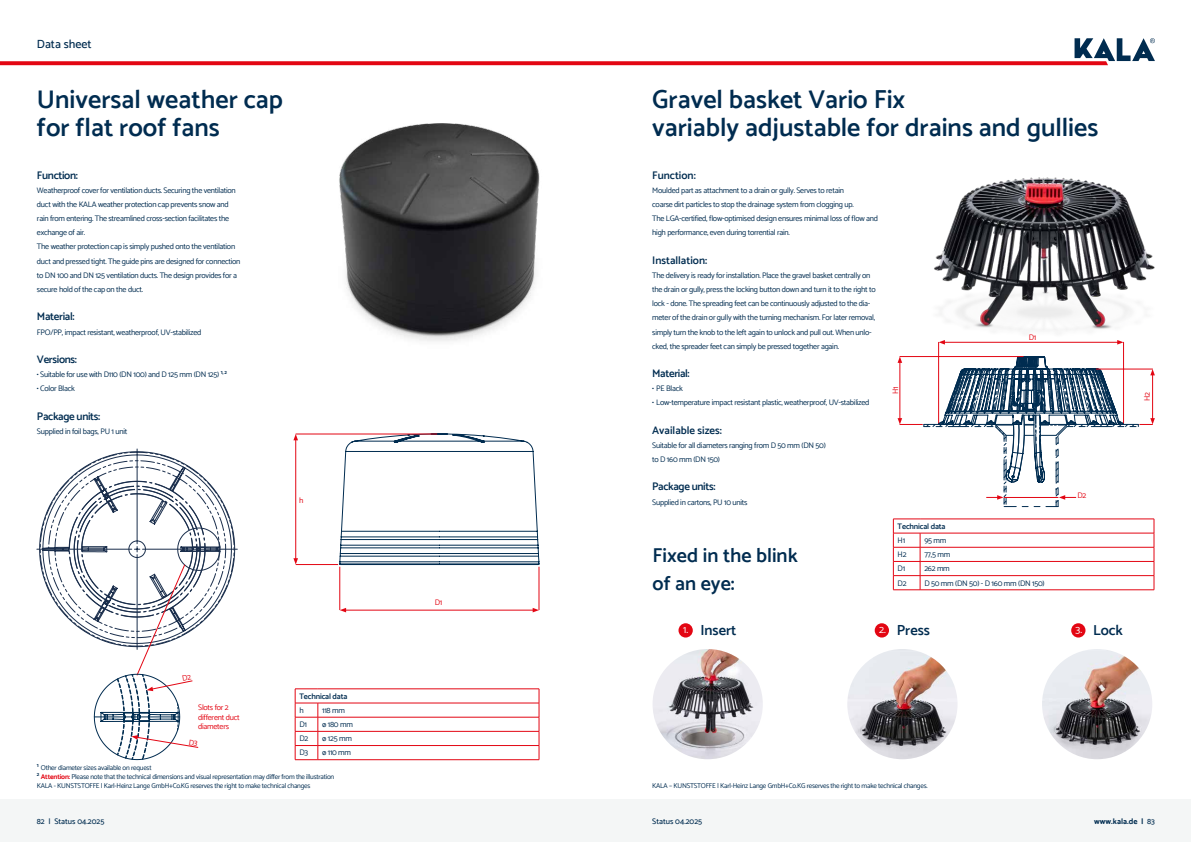
<style>
.page{position:relative;width:1191px;height:842px;background:#fff}
.page>*{position:absolute;margin:0;border:0;box-sizing:border-box;transform-origin:0 0}
.t1{font:600 26px/28px "Catamaran";color:#002c50}
.t2{font:600 20px/28px "Catamaran";color:#002c50}
.t3{font:600 14.6px "Catamaran";letter-spacing:-.005em;color:#002c50}
.t4{font:500 12px "Catamaran";color:#002c50}
.t5{font:600 11px "Catamaran";letter-spacing:-.03em;color:#002c50}
.t6{font:600 11px "Catamaran";color:#002c50}
.t7{font:8px/14.2px "Catamaran";letter-spacing:-.03em;color:#002c50}
.t8{font:8px/9.6px "Catamaran";letter-spacing:-.03em;color:#e30613}
.t9{font:500 8px "Catamaran";color:#002c50}
.t10{font:600 8px "Catamaran";letter-spacing:-.02em;color:#002c50}
.t11{font:700 8px "Catamaran";color:#002c50}
.t12{font:7px/9px "Catamaran";letter-spacing:-.03em;color:#002c50}
.s1{font-weight:700;color:#e30613}
.s2{font-weight:400;font-size:10.5px;color:#fff}
.s3{font-weight:500}
</style>
<div class="page">
<div style="left:0;top:799px;width:595px;height:43px;background:#f4f6f6"></div>
<div style="left:596px;top:799px;width:595px;height:43px;background:#f4f6f6"></div>
<svg style="left:0;top:38px;width:1155px;height:27px"></svg>
<hr style="left:318px;top:689px;width:221px;height:1px;background:#e30613">
<hr style="left:318px;top:703px;width:221px;height:1px;background:#e30613">
<hr style="left:318px;top:717px;width:221px;height:1px;background:#e30613">
<hr style="left:318px;top:731px;width:221px;height:1px;background:#e30613">
<hr style="left:318px;top:745px;width:221px;height:1px;background:#e30613">
<svg style="left:539px;top:689px;width:1px;height:70px"></svg>
<svg style="left:295px;top:689px;width:24px;height:71px"></svg>
<hr style="left:318px;top:759px;width:221px;height:1px;background:#e30613">
<hr style="left:137px;top:449px;width:1px;height:95px;background:#1a2e4c">
<hr style="left:37px;top:549px;width:95px;height:1px;background:#1a2e4c">
<hr style="left:142px;top:549px;width:95px;height:1px;background:#1a2e4c">
<img style="left:339px;top:123px;width:201px;height:218px">
<svg style="left:339px;top:433px;width:200px;height:132px"></svg>
<hr style="left:539px;top:567px;width:1px;height:43px;background:#e30613">
<hr style="left:339px;top:567px;width:1px;height:43px;background:#e30613">
<hr style="left:295px;top:434px;width:142px;height:1px;background:#e30613">
<hr style="left:296px;top:564px;width:42px;height:1px;background:#e30613">
<hr style="left:295px;top:439px;width:1px;height:121px;background:#e30613">
<svg style="left:293px;top:558px;width:5px;height:6px"></svg>
<svg style="left:293px;top:434px;width:5px;height:6px"></svg>
<hr style="left:344px;top:610px;width:190px;height:1px;background:#e30613">
<svg style="left:340px;top:608px;width:6px;height:4px"></svg>
<svg style="left:532px;top:608px;width:7px;height:4px"></svg>
<hr style="left:920px;top:519px;width:234px;height:1px;background:#e30613">
<hr style="left:920px;top:533px;width:234px;height:1px;background:#e30613">
<hr style="left:920px;top:547px;width:234px;height:1px;background:#e30613">
<hr style="left:920px;top:561px;width:234px;height:1px;background:#e30613">
<hr style="left:920px;top:575px;width:234px;height:1px;background:#e30613">
<svg style="left:1153px;top:519px;width:1px;height:71px"></svg>
<svg style="left:893px;top:519px;width:28px;height:72px"></svg>
<hr style="left:920px;top:590px;width:234px;height:1px;background:#e30613">
<img style="left:934px;top:177px;width:221px;height:154px">
<svg style="left:897px;top:340px;width:257px;height:167px"></svg>
<img style="left:652px;top:649px;width:111px;height:110px;border-radius:55px">
<img style="left:1042px;top:649px;width:110px;height:110px;border-radius:55px">
<img style="left:847px;top:649px;width:110px;height:110px;border-radius:55px">
<div style="left:678px;top:623px;width:15px;height:14px;background:#e30613;border-radius:50%"></div>
<div style="left:874px;top:623px;width:15px;height:14px;background:#e30613;border-radius:50%"></div>
<div style="left:1071px;top:623px;width:14px;height:14px;background:#e30613;border-radius:50%"></div>
<svg style="left:39px;top:451px;width:196px;height:309px"></svg>
<h3 class="t4" style="left:37px;top:36px;width:56px">Data sheet</h3>
<h1 class="t1" style="left:37px;top:85px;width:247px">Universal weather cap for flat roof fans</h1>
<h3 class="t5" style="left:37px;top:168px;width:42px">Function:</h3>
<p class="t7" style="left:37px;top:183px;width:205px">Weatherproof cover for ventilation ducts. Securing the ventilation duct with the KALA weather protection cap prevents snow and rain from entering. The streamlined cross-section facilitates the exchange of air.<br>The weather protection cap is simply pushed onto the ventilation duct and pressed tight. The guide pins are designed for connection to DN 100 and DN 125 ventilation ducts. The design provides for a secure hold of the cap on the duct.</p>
<h3 class="t5" style="left:37px;top:310px;width:39px">Material:</h3>
<p class="t7" style="left:37px;top:325px;width:166px">FPO/PP, impact resistant, weatherproof, UV-stabilized</p>
<h3 class="t5" style="left:37px;top:353px;width:41px">Versions:</h3>
<p class="t7" style="left:37px;top:367px;width:192px">• Suitable for use with D110 (DN 100) and D 125 mm (DN 125) <sup>1,</sup> <sup>2</sup></p>
<p class="t7" style="left:37px;top:381px;width:40px">• Color Black</p>
<h3 class="t5" style="left:37px;top:409px;width:65px">Package units:</h3>
<p class="t7" style="left:37px;top:424px;width:92px">Supplied in foil bags, PU 1 unit</p>
<p class="t8" style="left:299px;top:496px;width:6px">h</p>
<p class="t10" style="left:299px;top:691px;width:49px">Technical data</p>
<p class="t7" style="left:299px;top:703px;width:6px">h</p>
<p class="t7" style="left:322px;top:703px;width:24px">118 mm</p>
<p class="t7" style="left:299px;top:717px;width:9px">D1</p>
<p class="t7" style="left:322px;top:717px;width:32px">ø 180 mm</p>
<p class="t7" style="left:299px;top:731px;width:10px">D2</p>
<p class="t7" style="left:322px;top:731px;width:31px">ø 125 mm</p>
<p class="t7" style="left:299px;top:745px;width:10px">D3</p>
<p class="t7" style="left:322px;top:745px;width:30px">ø 110 mm</p>
<p class="t12" style="left:37px;top:763px;width:299px"><sup>1</sup> Other diameter sizes available on request<br><sup>2</sup> <span class="s1">Attention:</span> Please note that the technical dimensions and visual representation may differ from the illustration<br>KALA - KUNSTSTOFFE | Karl-Heinz Lange GmbH+Co.KG reserves the right to make technical changes</p>
<p class="t8" style="left:198px;top:703px;width:43px">Slots for 2 different duct diameters</p>
<p class="t8" style="left:435px;top:597px;width:9px">D1</p>
<h1 class="t1" style="left:652px;top:85px;width:448px">Gravel basket Vario Fix<br>variably adjustable for drains and gullies</h1>
<h3 class="t6" style="left:652px;top:168px;width:45px">Function:</h3>
<p class="t7" style="left:652px;top:183px;width:227px">Moulded part as attachment to a drain or gully. Serves to retain<br>coarse dirt particles to stop the drainage system from clogging up.<br>The LGA-certified, flow-optimised design ensures minimal loss of flow and high performance, even during torrential rain.</p>
<h3 class="t6" style="left:652px;top:253px;width:57px">Installation:</h3>
<p class="t7" style="left:652px;top:268px;width:225px">The delivery is ready for installation. Place the gravel basket centrally on the drain or gully, press the locking button down and turn it to the right to lock - done. The spreading feet can be continuously adjusted to the dia&shy;meter of the drain or gully with the turning mechanism. For later removal, simply turn the knob to the left again to unlock and pull out. When unlo&shy;cked, the spreader feet can simply be pressed together again.</p>
<h3 class="t5" style="left:652px;top:367px;width:39px">Material:</h3>
<p class="t7" style="left:652px;top:381px;width:32px">• PE Black</p>
<p class="t7" style="left:652px;top:395px;width:219px">• Low-temperature impact resistant plastic, weatherproof, UV-stabilized</p>
<h3 class="t6" style="left:652px;top:423px;width:71px">Available sizes:</h3>
<p class="t7" style="left:652px;top:438px;width:175px">Suitable for all diameters ranging from D 50 mm (DN 50) to D 160 mm (DN 150)</p>
<h3 class="t5" style="left:652px;top:480px;width:65px">Package units:</h3>
<p class="t7" style="left:652px;top:495px;width:97px">Supplied in cartons, PU 10 units</p>
<p class="t8" style="left:890px;top:394px;width:9px;rotate:-90deg">H1</p>
<p class="t8" style="left:1028px;top:332px;width:9px">D1</p>
<p class="t8" style="left:1077px;top:491px;width:10px">D2</p>
<p class="t10" style="left:897px;top:521px;width:49px">Technical data</p>
<p class="t7" style="left:897px;top:533px;width:9px">H1</p>
<p class="t7" style="left:924px;top:533px;width:24px">95 mm</p>
<p class="t7" style="left:897px;top:547px;width:10px">H2</p>
<p class="t7" style="left:924px;top:547px;width:27px">77,5 mm</p>
<p class="t7" style="left:897px;top:561px;width:9px">D1</p>
<p class="t7" style="left:924px;top:561px;width:27px">262 mm</p>
<p class="t7" style="left:897px;top:576px;width:10px">D2</p>
<p class="t7" style="left:924px;top:576px;width:122px">D 50 mm (DN 50) - D 160 mm (DN 150)</p>
<h2 class="t2" style="left:652px;top:541px;width:147px">Fixed in the blink of an eye:</h2>
<h3 class="t3" style="left:683px;top:621px;width:55px"><span class="s2">1.</span> Insert</h3>
<h3 class="t3" style="left:879px;top:621px;width:52px"><span class="s2">2.</span> Press</h3>
<h3 class="t3" style="left:1075px;top:621px;width:49px"><span class="s2">3.</span> Lock</h3>
<p class="t8" style="left:1142px;top:401px;width:10px;rotate:-90deg">H2</p>
<p class="t12" style="left:652px;top:781px;width:277px">KALA – KUNSTSTOFFE | Karl-Heinz Lange GmbH+Co.KG reserves the right to make technical changes.</p>
<p class="t9" style="left:37px;top:816px;width:69px">82 | Status 04.2025</p>
<p class="t9" style="left:652px;top:816px;width:52px">Status 04.2025</p>
<p class="t11" style="left:1094px;top:816px;width:62px">www.kala.de | <span class="s3">83</span></p>
</div>
